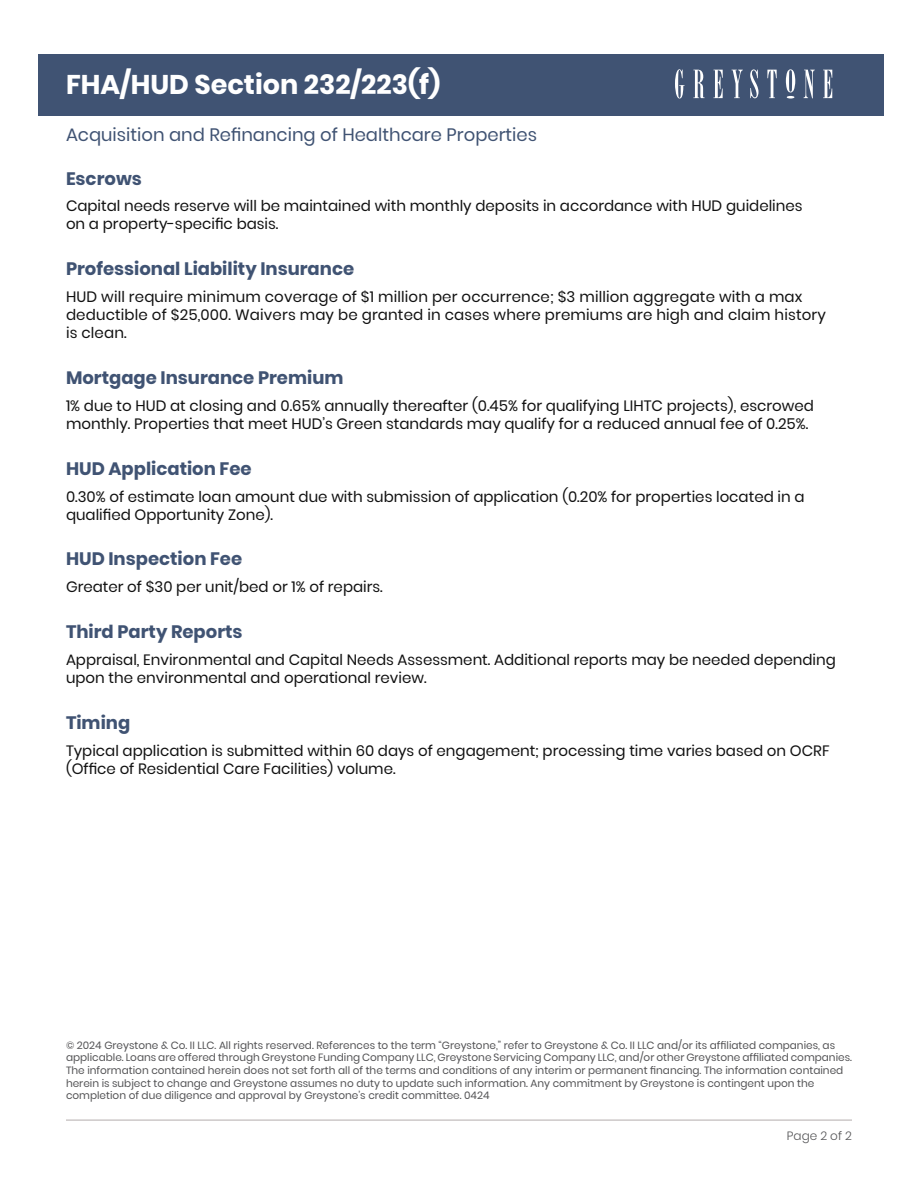
<style>
.page{position:relative;width:918px;height:1188px;background:#fff}
.page>*{position:absolute;margin:0;border:0;box-sizing:border-box;transform-origin:0 0}
.t1{font:700 27px "Poppins";color:#fff}
.t2{font:700 18px "Poppins";color:#405373}
.t3{font:18px "Poppins";color:#405373}
.t4{font:15px/18px "Poppins";color:#111}
.t5{font:300 12px "Poppins";color:#545456}
.t6{font:10.5px/12.6px "Poppins";color:#545456}
</style>
<div class="page">
<hr style="left:66px;top:1120px;width:786px;height:1px;background:#b3acac">
<div style="left:38px;top:54px;width:846px;height:62px;background:#405373"></div>
<svg style="left:675px;top:69px;width:157px;height:30px"></svg>
<h1 class="t1" style="left:66px;top:69px;width:376px">FHA/HUD Section 232/223(f)</h1>
<p class="t3" style="left:66px;top:124px;width:473px">Acquisition and Refinancing of Healthcare Properties</p>
<p class="t2" style="left:66px;top:168px;width:77px">Escrows</p>
<p class="t4" style="left:66px;top:197px;width:738px">Capital needs reserve will be maintained with monthly deposits in accordance with HUD guidelines on a property-specific basis.</p>
<p class="t2" style="left:66px;top:259px;width:290px">Professional Liability Insurance</p>
<p class="t4" style="left:66px;top:288px;width:761px">HUD will require minimum coverage of $1 million per occurrence; $3 million aggregate with a max deductible of $25,000. Waivers may be granted in cases where premiums are high and claim history is clean.</p>
<p class="t2" style="left:66px;top:367px;width:279px">Mortgage Insurance Premium</p>
<p class="t4" style="left:66px;top:397px;width:749px">1% due to HUD at closing and 0.65% annually thereafter (0.45% for qualifying LIHTC projects), escrowed monthly. Properties that meet HUD’s Green standards may qualify for a reduced annual fee of 0.25%.</p>
<p class="t2" style="left:66px;top:458px;width:187px">HUD Application Fee</p>
<p class="t4" style="left:66px;top:488px;width:740px">0.30% of estimate loan amount due with submission of application (0.20% for properties located in a qualified Opportunity Zone).</p>
<p class="t2" style="left:66px;top:549px;width:178px">HUD Inspection Fee</p>
<p class="t4" style="left:66px;top:578px;width:318px">Greater of $30 per unit/bed or 1% of repairs.</p>
<p class="t2" style="left:66px;top:622px;width:178px">Third Party Reports</p>
<p class="t4" style="left:66px;top:651px;width:771px">Appraisal, Environmental and Capital Needs Assessment. Additional reports may be needed depending upon the environmental and operational review.</p>
<p class="t2" style="left:66px;top:712px;width:66px">Timing</p>
<p class="t4" style="left:66px;top:742px;width:765px">Typical application is submitted within 60 days of engagement; processing time varies based on OCRF (Office of Residential Care Facilities) volume.</p>
<p class="t6" style="left:66px;top:1039px;width:788px">© 2024 Greystone &amp; Co. II LLC. All rights reserved. References to the term “Greystone,” refer to Greystone &amp; Co. II LLC and/or its affiliated companies, as applicable. Loans are offered through Greystone Funding Company LLC, Greystone Servicing Company LLC, and/or other Greystone affiliated companies.<br>The information contained herein does not set forth all of the terms and conditions of any interim or permanent financing. The information contained herein is subject to change and Greystone assumes no duty to update such information. Any commitment by Greystone is contingent upon the completion of due diligence and approval by Greystone’s credit committee. 0424</p>
<p class="t5" style="left:787px;top:1129px;width:67px">Page 2 of 2</p>
</div>
